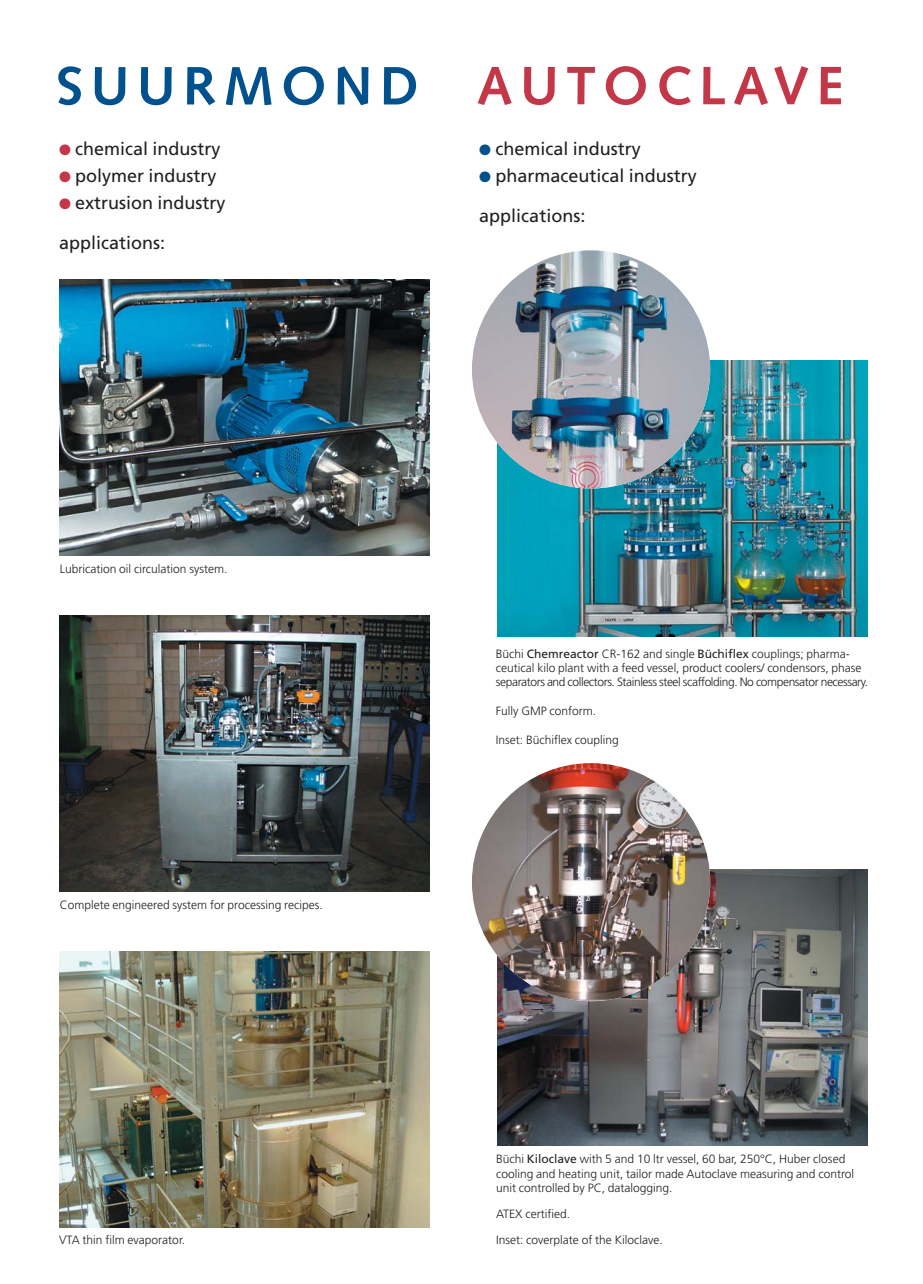
<style>
.page{position:relative;width:923px;height:1284px;background:#fff}
.page>*{position:absolute;margin:0;border:0;box-sizing:border-box;transform-origin:0 0}
.t1{font:700 54px "Syntax";letter-spacing:.135em;color:#c33749}
.t2{font:18px "Frutiger";color:#231f20}
.t3{font:300 12px/14.4px "Frutiger";color:#231f20}
.s1{color:#00518d}
.s2{color:#c33749}
.s3{font-weight:400}
</style>
<div class="page">
<img style="left:60px;top:615px;width:370px;height:277px">
<img style="left:497px;top:870px;width:370px;height:276px">
<img style="left:60px;top:951px;width:370px;height:276px">
<img style="left:60px;top:279px;width:370px;height:277px">
<img style="left:497px;top:360px;width:370px;height:276px">
<img style="left:472px;top:250px;width:238px;height:238px;border-radius:50%">
<img style="left:472px;top:763px;width:238px;height:238px;border-radius:50%">
<h1 class="t1" style="left:56px;top:64px;width:788px"><span class="s1">SUURMOND</span> AUTOCLAVE</h1>
<h2 class="t2" style="left:59px;top:141px;width:163px"><span class="s2">●</span> chemical industry</h2>
<h2 class="t2" style="left:59px;top:168px;width:159px"><span class="s2">●</span> polymer industry</h2>
<h2 class="t2" style="left:59px;top:195px;width:168px"><span class="s2">●</span> extrusion industry</h2>
<h2 class="t2" style="left:59px;top:236px;width:107px">applications:</h2>
<h2 class="t2" style="left:479px;top:141px;width:163px"><span class="s1">●</span> chemical industry</h2>
<h2 class="t2" style="left:479px;top:168px;width:219px"><span class="s1">●</span> pharmaceutical industry</h2>
<h2 class="t2" style="left:479px;top:209px;width:107px">applications:</h2>
<p class="t3" style="left:60px;top:563px;width:169px">Lubrication oil circulation system.</p>
<p class="t3" style="left:60px;top:899px;width:264px">Complete engineered system for processing recipes.</p>
<p class="t3" style="left:59px;top:1234px;width:127px">VTA thin film evaporator.</p>
<p class="t3" style="left:496px;top:647px;width:373px">Büchi <span class="s3">Chemreactor</span> CR-162 and single <span class="s3">Büchiflex</span> couplings; pharma&shy;ceutical kilo plant with a feed vessel, product coolers/ condensors, phase separators and collectors. Stainless steel scaffolding. No compensator necessary.</p>
<p class="t3" style="left:496px;top:705px;width:102px">Fully GMP conform.</p>
<p class="t3" style="left:496px;top:734px;width:124px">Inset: Büchiflex coupling</p>
<p class="t3" style="left:496px;top:1153px;width:359px">Büchi <span class="s3">Kiloclave</span> with 5 and 10 ltr vessel, 60 bar, 250°C, Huber closed cooling and heating unit, tailor made Autoclave measuring and control unit controlled by PC, datalogging.</p>
<p class="t3" style="left:496px;top:1202px;width:168px;line-height:25.8px">ATEX certified.<br>Inset: coverplate of the Kiloclave.</p>
</div>
